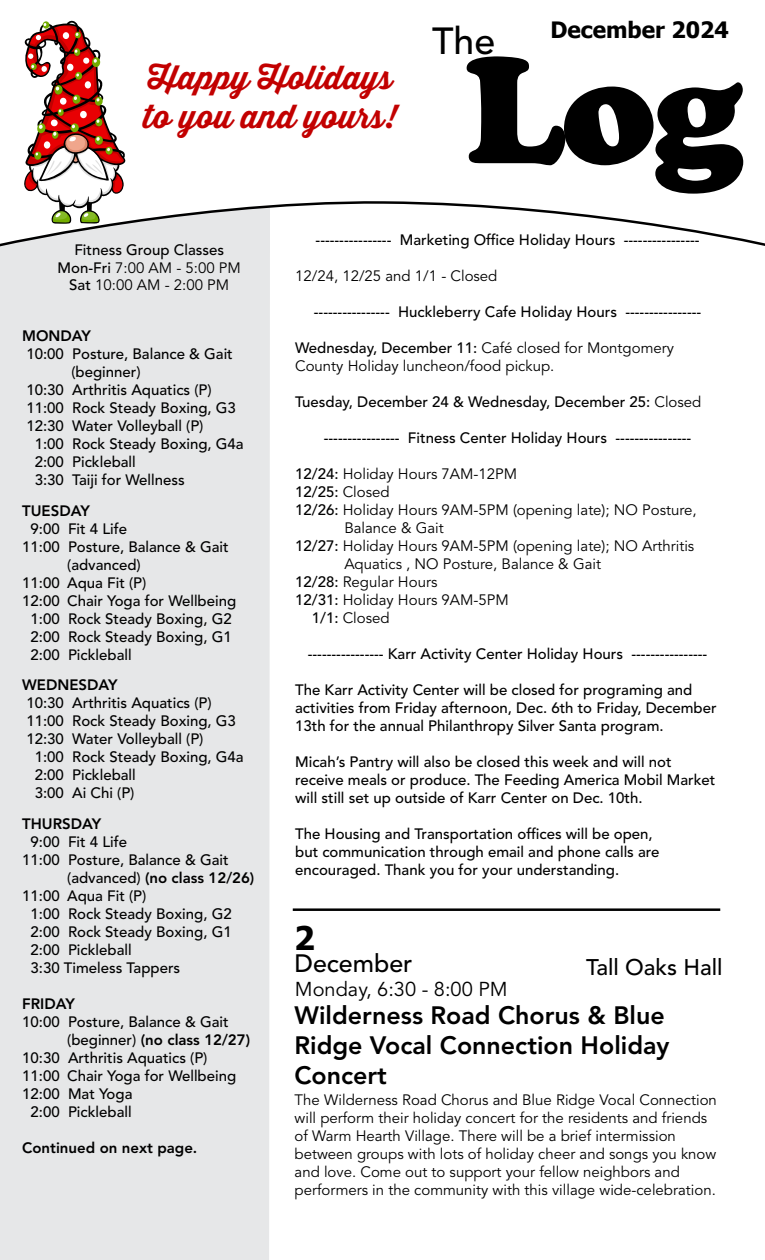
<style>
.page{position:relative;width:765px;height:1260px;background:#fff}
.page>*{position:absolute;margin:0;border:0;box-sizing:border-box;transform-origin:0 0}
.t1{font:150px "Cooper Black Std";color:#000}
.t2{font:500 37.5px "Avenir LT Std";color:#000}
.t3{font:700 32.5px/39px "Thirsty Script";color:#c20000}
.t4{font:700 32.5px "Tahoma";color:#000}
.t5{font:800 25px/30px "Avenir LT Std";color:#000}
.t6{font:500 25px "Avenir LT Std";color:#000}
.t7{font:500 22.5px "Avenir LT Std";color:#000}
.t8{font:700 22.5px "Tahoma";color:#000}
.t9{font:20px "Avenir LT Std";color:#000}
.t10{font:500 15px/18px "Avenir LT Std";color:#000}
.t11{font:15px/18px "Avenir LT Std";color:#000}
.t12{font:800 15px "Avenir LT Std";color:#000}
.s1{font-weight:400}
.s2{font-weight:500}
</style>
<div class="page">
<div style="left:0;top:257px;width:270px;height:1003px;background:#e6e7e8"></div>
<hr style="left:293px;top:908px;width:427px;height:3px;background:#000">
<svg style="left:0;top:201px;width:765px;height:56px"></svg>
<svg style="left:23px;top:20px;width:104px;height:204px"></svg>
<h3 class="t3" style="left:144px;top:59px;width:254px">Happy Holidays to you and yours!</h3>
<h3 class="t8" style="left:551px;top:14px;width:180px">December 2024</h3>
<h2 class="t2" style="left:432px;top:19px;width:65px">The</h2>
<h1 class="t1" style="left:465px;top:20px;width:281px">Log</h1>
<p class="t10" style="left:58px;top:241px;width:185px;text-align:center">Fitness Group Classes<br>Mon-Fri <span class="s1">7:00 AM - 5:00 PM<br></span>Sat <span class="s1">10:00 AM - 2:00 PM</span></p>
<p class="t12" style="left:22px;top:327px;width:70px">MONDAY</p>
<p class="t10" style="left:26px;top:346px;width:208px">10:00 Posture, Balance &amp; Gait</p>
<p class="t10" style="left:71px;top:364px;width:71px">(beginner)</p>
<p class="t10" style="left:26px;top:382px;width:187px">10:30 Arthritis Aquatics (P)</p>
<p class="t10" style="left:26px;top:400px;width:211px">11:00 Rock Steady Boxing, G3</p>
<p class="t10" style="left:26px;top:418px;width:179px">12:30 Water Volleyball (P)</p>
<p class="t10" style="left:35px;top:436px;width:211px">1:00 Rock Steady Boxing, G4a</p>
<p class="t10" style="left:35px;top:454px;width:103px">2:00 Pickleball</p>
<p class="t10" style="left:35px;top:472px;width:152px">3:30 Taiji for Wellness</p>
<p class="t12" style="left:22px;top:502px;width:69px">TUESDAY</p>
<p class="t10" style="left:31px;top:520px;width:98px">9:00 Fit 4 Life</p>
<p class="t10" style="left:22px;top:538px;width:208px">11:00 Posture, Balance &amp; Gait</p>
<p class="t10" style="left:67px;top:556px;width:75px">(advanced)</p>
<p class="t10" style="left:22px;top:574px;width:126px">11:00 Aqua Fit (P)</p>
<p class="t10" style="left:22px;top:592px;width:216px">12:00 Chair Yoga for Wellbeing</p>
<p class="t10" style="left:31px;top:610px;width:203px">1:00 Rock Steady Boxing, G2</p>
<p class="t10" style="left:31px;top:628px;width:203px">2:00 Rock Steady Boxing, G1</p>
<p class="t10" style="left:31px;top:646px;width:103px">2:00 Pickleball</p>
<p class="t12" style="left:22px;top:676px;width:97px">WEDNESDAY</p>
<p class="t10" style="left:26px;top:695px;width:187px">10:30 Arthritis Aquatics (P)</p>
<p class="t10" style="left:26px;top:713px;width:211px">11:00 Rock Steady Boxing, G3</p>
<p class="t10" style="left:26px;top:731px;width:179px">12:30 Water Volleyball (P)</p>
<p class="t10" style="left:35px;top:749px;width:211px">1:00 Rock Steady Boxing, G4a</p>
<p class="t10" style="left:35px;top:767px;width:103px">2:00 Pickleball</p>
<p class="t10" style="left:35px;top:785px;width:101px">3:00 Ai Chi (P)</p>
<p class="t12" style="left:22px;top:815px;width:81px">THURSDAY</p>
<p class="t10" style="left:31px;top:833px;width:98px">9:00 Fit 4 Life</p>
<p class="t10" style="left:22px;top:851px;width:208px">11:00 Posture, Balance &amp; Gait</p>
<p class="t12" style="left:67px;top:869px;width:189px"><span class="s2">(advanced)</span> (no class 12/26)</p>
<p class="t10" style="left:22px;top:887px;width:126px">11:00 Aqua Fit (P)</p>
<p class="t10" style="left:31px;top:905px;width:203px">1:00 Rock Steady Boxing, G2</p>
<p class="t10" style="left:31px;top:923px;width:203px">2:00 Rock Steady Boxing, G1</p>
<p class="t10" style="left:31px;top:941px;width:103px">2:00 Pickleball</p>
<p class="t10" style="left:31px;top:959px;width:151px">3:30 Timeless Tappers</p>
<p class="t12" style="left:22px;top:995px;width:54px">FRIDAY</p>
<p class="t10" style="left:22px;top:1013px;width:208px">10:00 Posture, Balance &amp; Gait</p>
<p class="t12" style="left:67px;top:1031px;width:184px"><span class="s2">(beginner)</span> (no class 12/27)</p>
<p class="t10" style="left:22px;top:1049px;width:187px">10:30 Arthritis Aquatics (P)</p>
<p class="t10" style="left:22px;top:1067px;width:216px">11:00 Chair Yoga for Wellbeing</p>
<p class="t10" style="left:22px;top:1085px;width:112px">12:00 Mat Yoga</p>
<p class="t10" style="left:31px;top:1103px;width:103px">2:00 Pickleball</p>
<p class="t12" style="left:22px;top:1139px;width:177px">Continued on next page.</p>
<p class="t10" style="left:316px;top:232px;width:385px">---------------- Marketing Office Holiday Hours ----------------</p>
<p class="t11" style="left:295px;top:268px;width:204px">12/24, 12/25 and 1/1 - Closed</p>
<p class="t10" style="left:314px;top:304px;width:389px">---------------- Huckleberry Cafe Holiday Hours ----------------</p>
<p class="t11" style="left:295px;top:340px;width:380px"><span class="s2">Wednesday, December 11:</span> Café closed for Montgomery<br>County Holiday luncheon/food pickup.</p>
<p class="t10" style="left:295px;top:394px;width:408px">Tuesday, December 24 &amp; Wednesday, December 25: <span class="s1">Closed</span></p>
<p class="t10" style="left:324px;top:430px;width:369px">---------------- Fitness Center Holiday Hours ----------------</p>
<p class="t11" style="left:295px;top:466px;width:224px"><span class="s2">12/24:</span> Holiday Hours 7AM-12PM</p>
<p class="t10" style="left:295px;top:484px;width:96px">12/25: <span class="s1">Closed</span></p>
<p class="t11" style="left:295px;top:502px;width:403px"><span class="s2">12/26:</span> Holiday Hours 9AM-5PM (opening late); NO Posture,</p>
<p class="t11" style="left:344px;top:520px;width:101px">Balance &amp; Gait</p>
<p class="t11" style="left:295px;top:538px;width:401px"><span class="s2">12/27:</span> Holiday Hours 9AM-5PM (opening late); NO Arthritis</p>
<p class="t11" style="left:344px;top:556px;width:258px">Aquatics , NO Posture, Balance &amp; Gait</p>
<p class="t11" style="left:295px;top:574px;width:144px"><span class="s2">12/28:</span> Regular Hours</p>
<p class="t11" style="left:295px;top:592px;width:215px"><span class="s2">12/31:</span> Holiday Hours 9AM-5PM</p>
<p class="t11" style="left:312px;top:610px;width:79px"><span class="s2">1/1:</span> Closed</p>
<p class="t10" style="left:308px;top:646px;width:401px">---------------- Karr Activity Center Holiday Hours ----------------</p>
<p class="t10" style="left:295px;top:682px;width:423px">The Karr Activity Center will be closed for programing and activities from Friday afternoon, Dec. 6th to Friday, December<br>13th for the annual Philanthropy Silver Santa program.</p>
<p class="t10" style="left:295px;top:754px;width:422px">Micah’s Pantry will also be closed this week and will not receive meals or produce. The Feeding America Mobil Market will still set up outside of Karr Center on Dec. 10th.</p>
<p class="t10" style="left:295px;top:826px;width:366px">The Housing and Transportation offices will be open, but communication through email and phone calls are encouraged. Thank you for your understanding.</p>
<h3 class="t4" style="left:294px;top:916px;width:22px">2</h3>
<h3 class="t6" style="left:294px;top:949px;width:120px">December</h3>
<h3 class="t9" style="left:295px;top:978px;width:214px">Monday, 6:30 - 8:00 PM</h3>
<h3 class="t7" style="left:586px;top:955px;width:138px">Tall Oaks Hall</h3>
<h3 class="t5" style="left:294px;top:1001px;width:377px">Wilderness Road Chorus &amp; Blue<br>Ridge Vocal Connection Holiday<br>Concert</h3>
<p class="t11" style="left:295px;top:1091px;width:424px">The Wilderness Road Chorus and Blue Ridge Vocal Connection will perform their holiday concert for the residents and friends of Warm Hearth Village. There will be a brief intermission between groups with lots of holiday cheer and songs you know and love. Come out to support your fellow neighbors and performers in the community with this village wide-celebration.</p>
</div>
